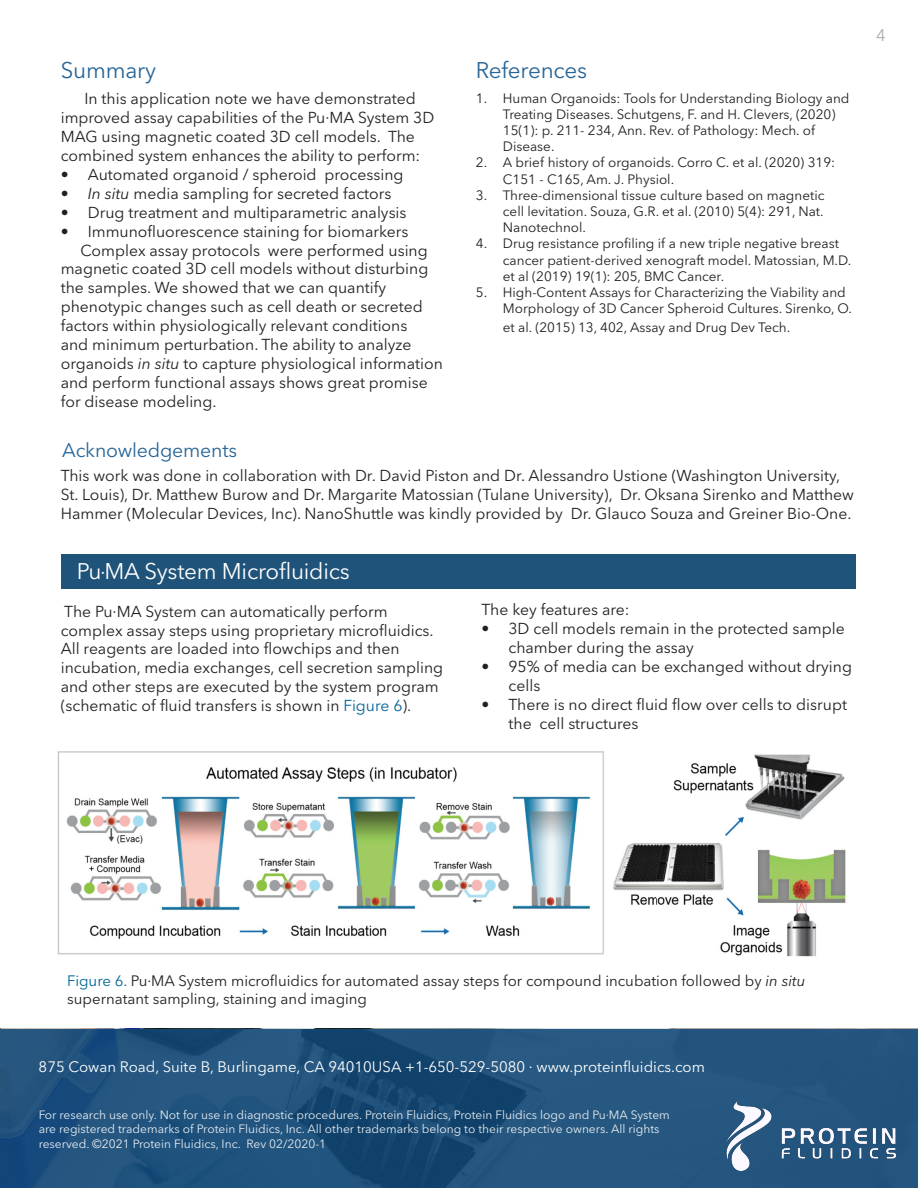
<style>
.page{position:relative;width:918px;height:1188px;background:#fff}
.page>*{position:absolute;margin:0;border:0;box-sizing:border-box;transform-origin:0 0}
.t1{font:22.5px "Avenir Next LT Pro";letter-spacing:-.01em;color:#fff}
.t2{font:22.5px "Avenir Next LT Pro";letter-spacing:-.01em;color:#266598}
.t3{font:19.5px "Avenir Next LT Pro";letter-spacing:-.01em;color:#266598}
.t4{font:16.5px "Avenir Next LT Pro";color:#aaabaf}
.t5{font:15.75px/18.9px "Avenir Next LT Pro";color:#231f20}
.t6{font:15px/18px "Avenir Next LT Pro";color:#231f20}
.t7{font:15px "Avenir Next LT Pro";color:#fff}
.t8{font:13.5px/16.2px "Avenir Next LT Pro";color:#231f20}
.t9{font:12px/14.4px "Avenir Next LT Pro";color:#fff}
.s1{font-style:italic}
.s2{color:#006599}
</style>
<div class="page">
<img style="left:0;top:1029px;width:918px;height:159px">
<img style="left:727px;top:1101px;width:169px;height:69px">
<div style="left:61px;top:555px;width:795px;height:34px;background:#1f5379"></div>
<img style="left:57px;top:751px;width:789px;height:206px">
<p class="t2" style="left:61px;top:57px;width:97px">Summary</p>
<p class="t5" style="left:61px;top:89px;width:375px;text-indent:24px">In this application note we have demonstrated improved assay capabilities of the Pu·MA System 3D MAG using magnetic coated 3D cell models. The combined system enhances the ability to perform:</p>
<p class="t5" style="left:61px;top:165px;width:344px">• Automated organoid / spheroid processing</p>
<p class="t5" style="left:61px;top:184px;width:332px"><span class="s1">• In situ</span> media sampling for secreted factors</p>
<p class="t5" style="left:61px;top:203px;width:347px">• Drug treatment and multiparametric analysis</p>
<p class="t5" style="left:61px;top:222px;width:349px">• Immunofluorescence staining for biomarkers</p>
<p class="t5" style="left:61px;top:241px;width:384px;text-indent:20px">Complex assay protocols were performed using magnetic coated 3D cell models without disturbing the samples. We showed that we can quantify phenotypic changes such as cell death or secreted factors within physiologically relevant conditions<br>and minimum perturbation. The ability to analyze organoids <span class="s1">in situ</span> to capture physiological information and perform functional assays shows great promise for disease modeling.</p>
<p class="t3" style="left:62px;top:438px;width:176px">Acknowledgements</p>
<p class="t2" style="left:476px;top:57px;width:113px">References</p>
<p class="t8" style="left:503px;top:90px;width:348px;text-indent:-27px">1. Human Organoids: Tools for Understanding Biology and Treating Diseases. Schutgens, F. and H. Clevers, (2020)<br>15(1): p. 211- 234, Ann. Rev. of Pathology: Mech. of Disease.</p>
<p class="t8" style="left:503px;top:155px;width:334px;text-indent:-27px">2. A brief history of organoids. Corro C. et al. (2020) 319:<br>C151 - C165, Am. J. Physiol.</p>
<p class="t8" style="left:503px;top:187px;width:323px;text-align:justify;text-indent:-27px">3. Three-dimensional tissue culture based on magnetic cell levitation. Souza, G.R. et al. (2010) 5(4): 291, Nat.<br>Nanotechnol.</p>
<p class="t8" style="left:503px;top:236px;width:350px;text-indent:-27px">4. Drug resistance profiling if a new triple negative breast cancer patient-derived xenograft model. Matossian, M.D. et al (2019) 19(1): 205, BMC Cancer.</p>
<p class="t8" style="left:503px;top:284px;width:351px;text-indent:-27px">5. High-Content Assays for Characterizing the Viability and<br>Morphology of 3D Cancer Spheroid Cultures. Sirenko, O.</p>
<p class="t8" style="left:503px;top:319px;width:289px">et al. (2015) 13, 402, Assay and Drug Dev Tech.</p>
<p class="t5" style="left:61px;top:466px;width:795px">This work was done in collaboration with Dr. David Piston and Dr. Alessandro Ustione (Washington University,<br>St. Louis), Dr. Matthew Burow and Dr. Margarite Matossian (Tulane University), Dr. Oksana Sirenko and Matthew<br>Hammer (Molecular Devices, Inc). NanoShuttle was kindly provided by Dr. Glauco Souza and Greiner Bio-One.</p>
<p class="t1" style="left:77px;top:558px;width:274px">Pu<sup>•</sup>MA System Microfluidics</p>
<p class="t5" style="left:61px;top:602px;width:384px">The Pu·MA System can automatically perform complex assay steps using proprietary microfluidics.<br>All reagents are loaded into flowchips and then incubation, media exchanges, cell secretion sampling and other steps are executed by the system program (schematic of fluid transfers is shown in <span class="s2">Figure 6</span>).</p>
<p class="t5" style="left:482px;top:600px;width:150px">The key features are:</p>
<p class="t5" style="left:509px;top:619px;width:338px;text-indent:-27px">• 3D cell models remain in the protected sample chamber during the assay</p>
<p class="t5" style="left:509px;top:657px;width:345px;text-indent:-27px">• 95% of media can be exchanged without drying cells</p>
<p class="t5" style="left:509px;top:695px;width:340px;text-indent:-27px">• There is no direct fluid flow over cells to disrupt the cell structures</p>
<p class="t4" style="left:876px;top:25px;width:11px">4</p>
<p class="t6" style="left:67px;top:971px;width:740px"><span class="s2">Figure 6.</span> Pu·MA System microfluidics for automated assay steps for compound incubation followed by <span class="s1">in situ </span>supernatant sampling, staining and imaging</p>
<p class="t7" style="left:39px;top:1058px;width:668px">875 Cowan Road, Suite B, Burlingame, CA 94010USA +1-650-529-5080 · www.proteinfluidics.com</p>
<p class="t9" style="left:39px;top:1107px;width:633px">For research use only. Not for use in diagnostic procedures. Protein Fluidics, Protein Fluidics logo and Pu·MA System are registered trademarks of Protein Fluidics, Inc. All other trademarks belong to their respective owners. All rights reserved. ©2021 Protein Fluidics, Inc. Rev 02/2020-1</p>
</div>
